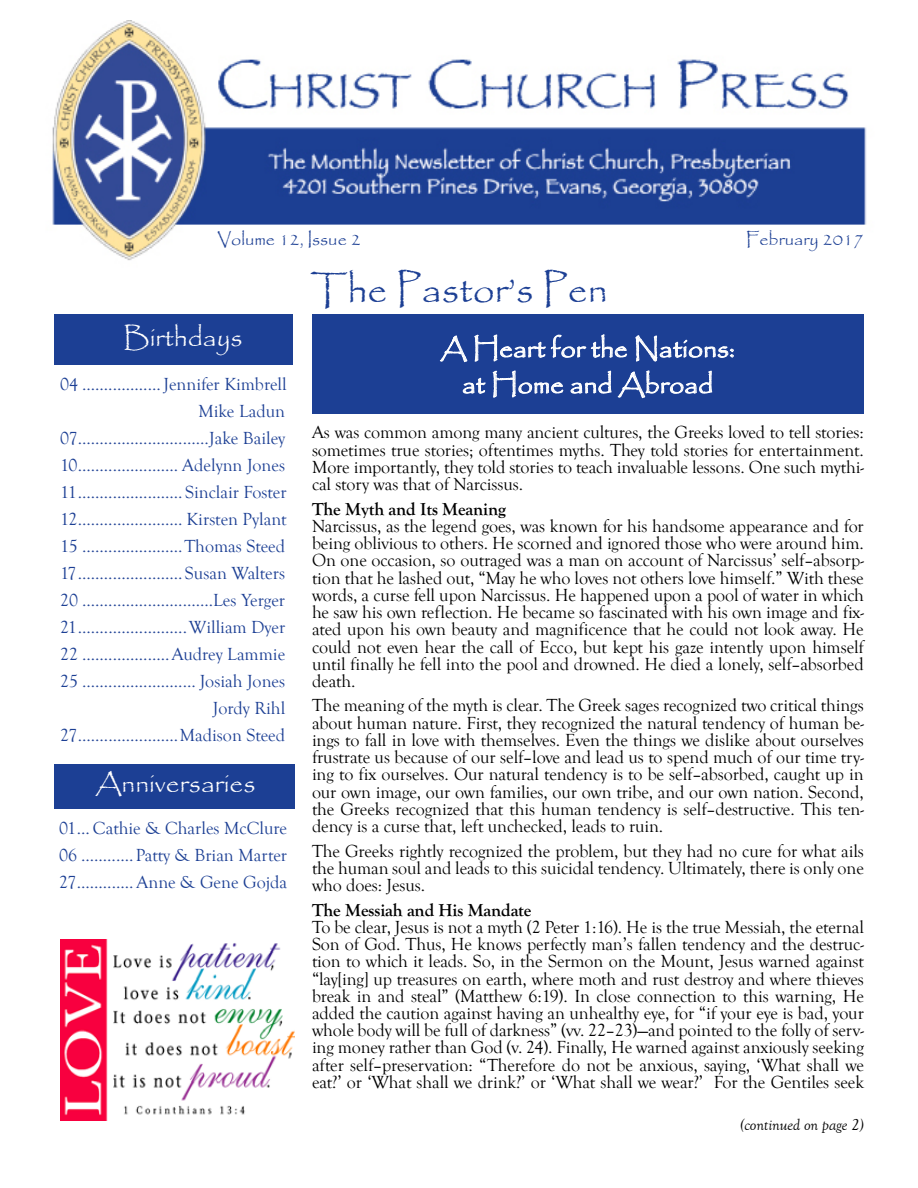
<style>
.page{position:relative;width:918px;height:1188px;background:#fff}
.page>*{position:absolute;margin:0;border:0;box-sizing:border-box;transform-origin:0 0}
.t1{font:39px "Papyrus";color:#1c3f94}
.t2{font:27px/36px "Papyrus";color:#fff;text-align:center}
.t3{font:18px/17.2px "Goudy Old Style T";letter-spacing:-.005em;color:#000;text-align:justify}
.t4{font:18px/27px "Goudy Old Style T";color:#1c3f94;text-align:right}
.t5{font:700 18px "Goudy Old Style T";letter-spacing:-.005em;color:#000}
.t6{font:18px "Papyrus";color:#1c3f94}
.t7{font:italic 16.5px "Goudy Old Style T";letter-spacing:-.01em;color:#000}
</style>
<div class="page">
<img style="left:52px;top:21px;width:815px;height:240px">
<div style="left:54px;top:314px;width:238px;height:50px;background:#1c3f94"></div>
<div style="left:312px;top:314px;width:552px;height:100px;background:#1c3f94"></div>
<svg style="left:440px;top:334px;width:294px;height:65px"></svg>
<div style="left:54px;top:765px;width:241px;height:44px;background:#1c3f94"></div>
<img style="left:60px;top:939px;width:235px;height:182px">
<p class="t6" style="left:217px;top:228px;width:145px">Volume 12, Issue 2</p>
<p class="t6" style="left:746px;top:228px;width:120px">February 2017</p>
<h2 class="t2" style="left:124px;top:319px;width:120px">Birthdays</h2>
<p class="t4" style="left:60px;top:371px;width:228px">04 ..................Jennifer Kimbrell Mike Ladun 07..............................Jake Bailey 10....................... Adelynn Jones 11........................ Sinclair Foster 12........................ Kirsten Pylant 15 .......................Thomas Steed 17........................Susan Walters 20 ..............................Les Yerger 21.........................William Dyer 22 ....................Audrey Lammie 25 .......................... Josiah Jones Jordy Rihl 27.......................Madison Steed</p>
<h2 class="t2" style="left:95px;top:764px;width:162px">Anniversaries</h2>
<p class="t4" style="left:59px;top:815px;width:229px;text-align:justify">01... Cathie &amp; Charles McClure 06 ............Patty &amp; Brian Marter 27............. Anne &amp; Gene Gojda</p>
<h1 class="t1" style="left:310px;top:266px;width:299px">The Pastor’s Pen</h1>
<h2 class="t2" style="left:440px;top:330px;width:296px">A Heart for the Nations: at Home and Abroad</h2>
<p class="t3" style="left:312px;top:424px;width:553px">As was common among many ancient cultures, the Greeks loved to tell stories: sometimes true stories; oftentimes myths. They told stories for entertainment.<br>More importantly, they told stories to teach invaluable lessons. One such mythi&shy;cal story was that of Narcissus.</p>
<p class="t5" style="left:312px;top:499px;width:196px">The Myth and Its Meaning</p>
<p class="t3" style="left:312px;top:518px;width:553px">Narcissus, as the legend goes, was known for his handsome appearance and for being oblivious to others. He scorned and ignored those who were around him.<br>On one occasion, so outraged was a man on account of Narcissus’ self–absorp&shy;tion that he lashed out, “May he who loves not others love himself.” With these words, a curse fell upon Narcissus. He happened upon a pool of water in which he saw his own reflection. He became so fascinated with his own image and fix&shy;ated upon his own beauty and magnificence that he could not look away. He could not even hear the call of Ecco, but kept his gaze intently upon himself until finally he fell into the pool and drowned. He died a lonely, self–absorbed death.</p>
<p class="t3" style="left:312px;top:697px;width:553px">The meaning of the myth is clear. The Greek sages recognized two critical things about human nature. First, they recognized the natural tendency of human be&shy;ings to fall in love with themselves. Even the things we dislike about ourselves frustrate us because of our self–love and lead us to spend much of our time try&shy;ing to fix ourselves. Our natural tendency is to be self–absorbed, caught up in our own image, our own families, our own tribe, and our own nation. Second, the Greeks recognized that this human tendency is self–destructive. This ten&shy;dency is a curse that, left unchecked, leads to ruin.</p>
<p class="t3" style="left:312px;top:842px;width:553px">The Greeks rightly recognized the problem, but they had no cure for what ails the human soul and leads to this suicidal tendency. Ultimately, there is only one who does: Jesus.</p>
<p class="t5" style="left:312px;top:900px;width:221px">The Messiah and His Mandate</p>
<p class="t3" style="left:312px;top:919px;width:554px">To be clear, Jesus is not a myth (2 Peter 1:16). He is the true Messiah, the eternal Son of God. Thus, He knows perfectly man’s fallen tendency and the destruc&shy;tion to which it leads. So, in the Sermon on the Mount, Jesus warned against “lay[ing] up treasures on earth, where moth and rust destroy and where thieves break in and steal” (Matthew 6:19). In close connection to this warning, He added the caution against having an unhealthy eye, for “if your eye is bad, your whole body will be full of darkness” (vv. 22–23)—and pointed to the folly of serv&shy;ing money rather than God (v. 24). Finally, He warned against anxiously seeking after self–preservation: “Therefore do not be anxious, saying, ‘What shall we eat?’ or ‘What shall we drink?’ or ‘What shall we wear?’ For the Gentiles seek</p>
<p class="t7" style="left:740px;top:1116px;width:125px">(continued on page 2)</p>
</div>
